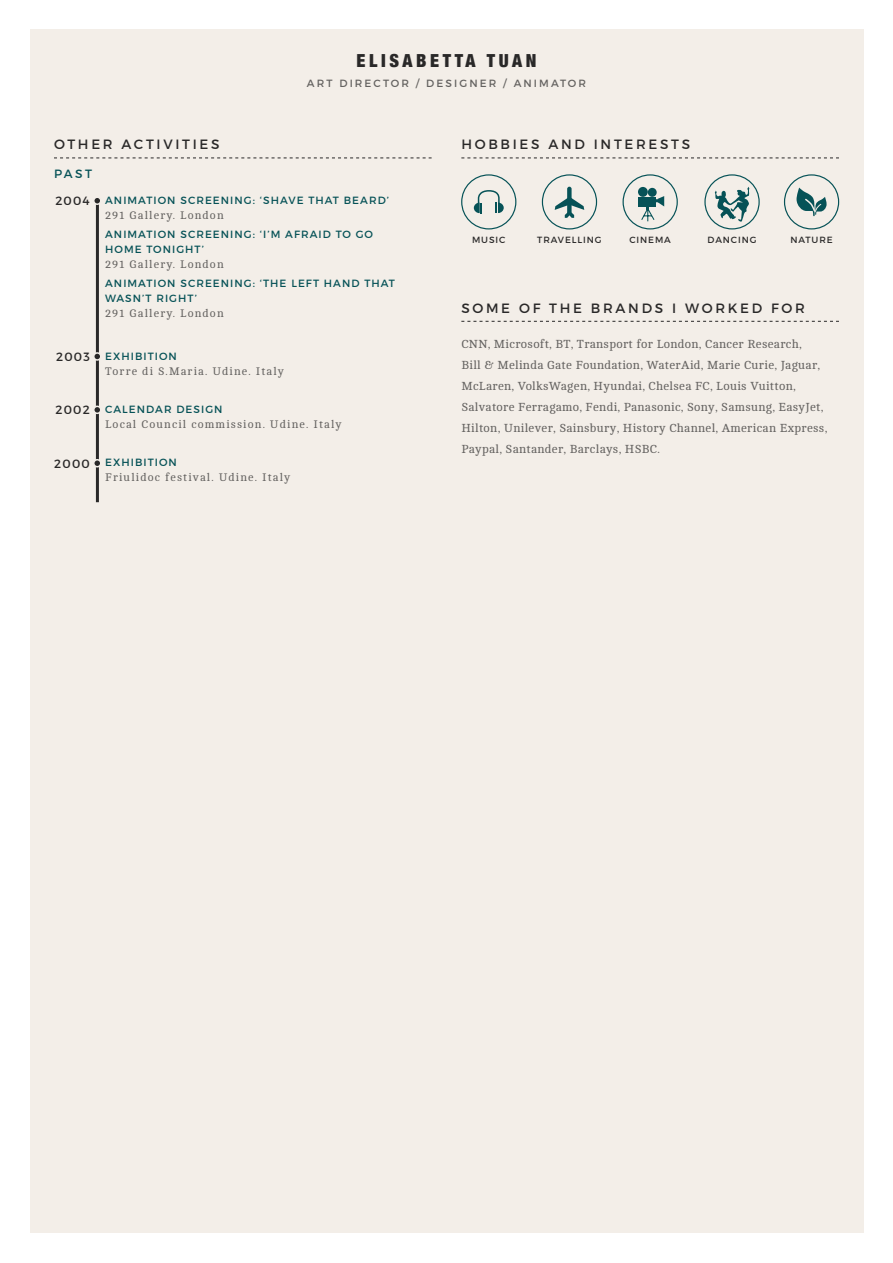
<style>
.page{position:relative;width:893px;height:1263px;background:#fff}
.page>*{position:absolute;margin:0;border:0;box-sizing:border-box;transform-origin:0 0}
.t1{font:900 condensed 18px "Helvetica Neue";letter-spacing:.2em;color:#292828}
.t2{font:13.5px "Montserrat";letter-spacing:.2em;color:#292828}
.t3{font:12px/21px "Cambo";letter-spacing:.025em;color:#646260}
.t4{font:12px "Montserrat";letter-spacing:.1em;color:#292828}
.t5{font:12px "Montserrat";color:#065257}
.t6{font:11.25px "Cambo";letter-spacing:.1em;color:#646260}
.t7{font:10.5px/15px "Montserrat";letter-spacing:.1em;color:#065257}
.t8{font:10.5px "Montserrat";letter-spacing:.2em;color:#646260}
.t9{font:9px "Montserrat";letter-spacing:.1em;color:#292828}
</style>
<div class="page">
<div style="left:30px;top:30px;width:833px;height:1203px;background:#f3eee8"></div>
<hr style="left:96px;top:198px;width:3px;height:304px;background:#292828">
<div style="left:93px;top:352px;width:9px;height:9px;border:2px solid #f3eee8;border-radius:50%"></div>
<div style="left:93px;top:406px;width:9px;height:8px;border:2px solid #f3eee8;border-radius:50%"></div>
<div style="left:93px;top:459px;width:9px;height:8px;border:2px solid #f3eee8;border-radius:50%"></div>
<div style="left:93px;top:196px;width:9px;height:9px;border:2px solid #f3eee8;border-radius:50%"></div>
<svg style="left:54px;top:158px;width:378px;height:1px"></svg>
<svg style="left:461px;top:158px;width:378px;height:1px"></svg>
<div style="left:461px;top:174px;width:55px;height:55px;border:1px solid #065257;border-radius:50%"></div>
<svg style="left:474px;top:190px;width:30px;height:24px"></svg>
<div style="left:784px;top:174px;width:55px;height:55px;border:1px solid #065257;border-radius:50%"></div>
<svg style="left:796px;top:188px;width:31px;height:29px"></svg>
<div style="left:622px;top:174px;width:56px;height:55px;border:1px solid #065257;border-radius:50%"></div>
<div style="left:638px;top:197px;width:18px;height:10px;background:#065257"></div>
<div style="left:638px;top:187px;width:10px;height:10px;background:#065257;border-radius:50%"></div>
<div style="left:648px;top:188px;width:9px;height:9px;background:#065257;border-radius:50%"></div>
<svg style="left:640px;top:196px;width:24px;height:26px"></svg>
<div style="left:704px;top:174px;width:56px;height:55px;border:1px solid #065257;border-radius:50%"></div>
<svg style="left:715px;top:187px;width:34px;height:35px"></svg>
<div style="left:542px;top:174px;width:55px;height:55px;border:1px solid #065257;border-radius:50%"></div>
<div style="left:567px;top:187px;width:5px;height:28px;background:#065257;border-radius:2px"></div>
<svg style="left:555px;top:198px;width:29px;height:20px"></svg>
<svg style="left:461px;top:321px;width:378px;height:1px"></svg>
<p class="t2" style="left:54px;top:136px;width:167px">OTHER ACTIVITIES</p>
<p class="t5" style="left:54px;top:166px;width:39px">PAST</p>
<h1 class="t1" style="left:357px;top:46px;width:181px">ELISABETTA TUAN</h1>
<p class="t8" style="left:307px;top:77px;width:281px">ART DIRECTOR / DESIGNER / ANIMATOR</p>
<p class="t2" style="left:461px;top:136px;width:230px">HOBBIES AND INTERESTS</p>
<p class="t4" style="left:55px;top:194px;width:36px">2004</p>
<p class="t7" style="left:105px;top:192px;width:285px">ANIMATION SCREENING: ‘SHAVE THAT BEARD’</p>
<p class="t6" style="left:105px;top:209px;width:120px">291 Gallery. London</p>
<p class="t7" style="left:105px;top:227px;width:269px">ANIMATION SCREENING: ‘I’M AFRAID TO GO<br>HOME TONIGHT’</p>
<p class="t6" style="left:105px;top:258px;width:120px">291 Gallery. London</p>
<p class="t7" style="left:105px;top:276px;width:291px">ANIMATION SCREENING: ‘THE LEFT HAND THAT<br>WASN’T RIGHT’</p>
<p class="t6" style="left:105px;top:307px;width:120px">291 Gallery. London</p>
<p class="t4" style="left:56px;top:349px;width:35px">2003</p>
<p class="t7" style="left:105px;top:348px;width:73px">EXHIBITION</p>
<p class="t6" style="left:105px;top:365px;width:180px">Torre di S.Maria. Udine. Italy</p>
<p class="t4" style="left:56px;top:403px;width:36px">2002</p>
<p class="t7" style="left:105px;top:402px;width:119px">CALENDAR DESIGN</p>
<p class="t6" style="left:105px;top:418px;width:238px">Local Council commission. Udine. Italy</p>
<p class="t9" style="left:472px;top:234px;width:35px">MUSIC</p>
<p class="t9" style="left:537px;top:234px;width:66px">TRAVELLING</p>
<p class="t9" style="left:629px;top:234px;width:43px">CINEMA</p>
<p class="t9" style="left:708px;top:234px;width:50px">DANCING</p>
<p class="t9" style="left:790px;top:234px;width:44px">NATURE</p>
<p class="t2" style="left:461px;top:300px;width:345px">SOME OF THE BRANDS I WORKED FOR</p>
<p class="t3" style="left:461px;top:333px;width:367px">CNN, Microsoft, BT, Transport for London, Cancer Research,<br>Bill &amp; Melinda Gate Foundation, WaterAid, Marie Curie, Jaguar, McLaren, VolksWagen, Hyundai, Chelsea FC, Louis Vuitton, Salvatore Ferragamo, Fendi, Panasonic, Sony, Samsung, EasyJet, Hilton, Unilever, Sainsbury, History Channel, American Express, Paypal, Santander, Barclays, HSBC.</p>
<p class="t4" style="left:54px;top:456px;width:37px">2000</p>
<p class="t7" style="left:105px;top:455px;width:73px">EXHIBITION</p>
<p class="t6" style="left:105px;top:471px;width:187px">Friulidoc festival. Udine. Italy</p>
</div>
